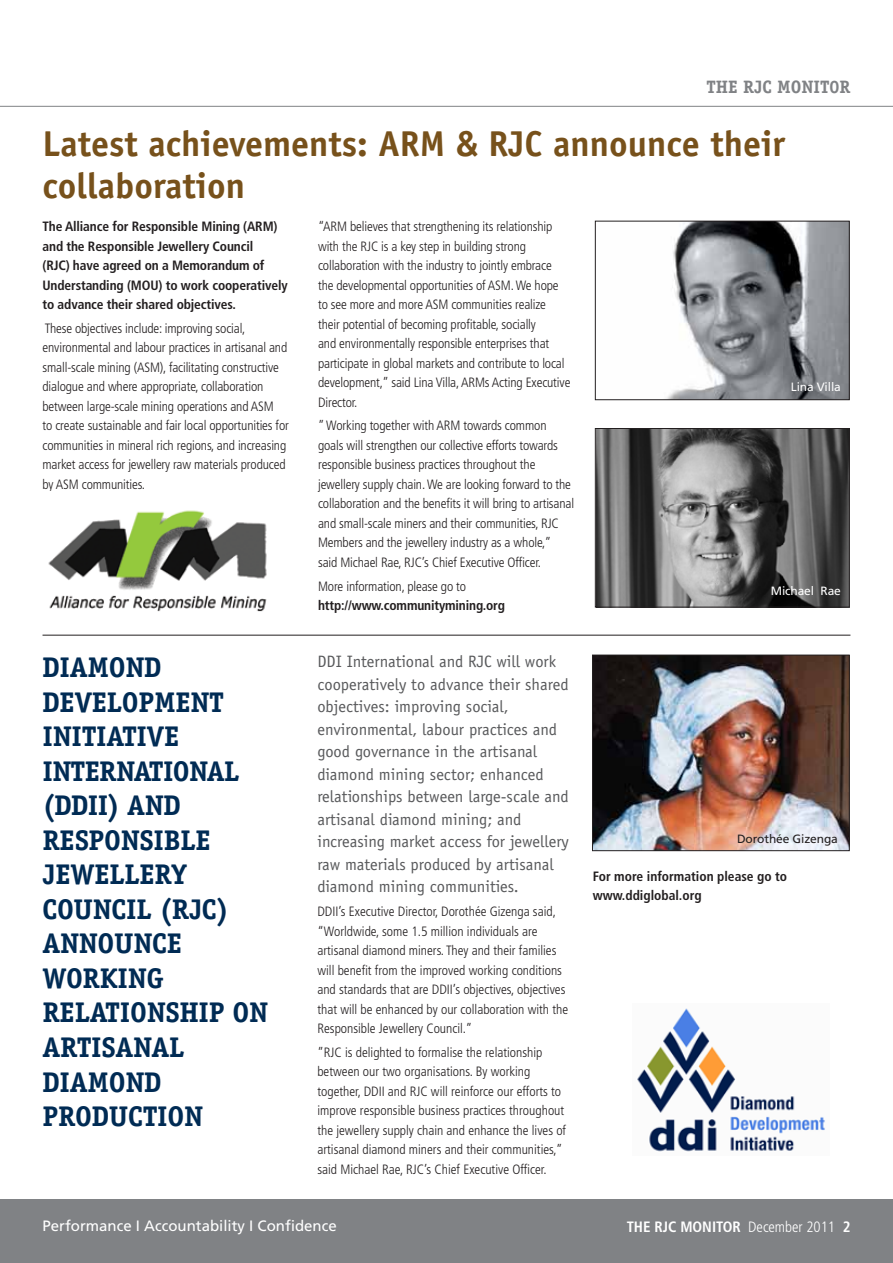
<style>
.page{position:relative;width:893px;height:1263px;background:#fff}
.page>*{position:absolute;margin:0;border:0;box-sizing:border-box;transform-origin:0 0}
.t1{font:700 36px/42px "Officina Sans";color:#77511b}
.t2{font:700 28.5px/34.5px "Officina Serif";letter-spacing:-.01em;color:#002b54}
.t3{font:700 18px "Officina Serif";color:#808285}
.t4{font:16.5px/22.5px "Officina Sans";color:#58595b}
.t5{font:15px "Frutiger";color:#fff}
.t6{font:700 condensed 15px "Frutiger";color:#fff}
.t7{font:300 condensed 13.5px/19.5px "Frutiger";letter-spacing:-.01em;color:#231f20}
.t8{font:700 condensed 13.5px/19.5px "Frutiger";letter-spacing:-.01em;color:#231f20}
.t9{font:12px "Frutiger";letter-spacing:-.01em;color:#fff}
.t10{font:12px "Frutiger";letter-spacing:-.01em;color:#231f20}
.s1{font-weight:300}
</style>
<div class="page">
<div style="left:0;top:1199px;width:893px;height:64px;background:#808285"></div>
<hr style="left:0;top:106px;width:893px;height:1px;background:#808285">
<img style="left:594px;top:657px;width:253px;height:192px">
<div style="left:592px;top:655px;width:257px;height:196px;border:1px solid #231f20"></div>
<img style="left:597px;top:430px;width:250px;height:175px">
<div style="left:595px;top:428px;width:254px;height:179px;border:1px solid #231f20"></div>
<img style="left:667px;top:223px;width:180px;height:175px">
<div style="left:595px;top:221px;width:254px;height:179px;border:1px solid #231f20"></div>
<img style="left:43px;top:510px;width:239px;height:125px">
<img style="left:637px;top:1008px;width:188px;height:144px">
<hr style="left:43px;top:635px;width:807px;height:1px;background:#231f20">
<h3 class="t3" style="left:706px;top:75px;width:146px">THE RJC MONIT0R</h3>
<h1 class="t1" style="left:43px;top:122px;width:744px">Latest achievements: ARM &amp; RJC announce their collaboration</h1>
<p class="t8" style="left:43px;top:217px;width:236px">The Alliance for Responsible Mining (ARM) and the Responsible Jewellery Council (RJC) have agreed on a Memorandum of Understanding (MOU</p>
<p class="t7" style="left:318px;top:217px;width:254px">“ARM believes that strengthening its relationship with the RJC is a key step in building strong collaboration with the industry to jointly embrace the developmental opportunities of ASM. We hope to see more and more ASM communities realize their potential of becoming profitable, socially<br>and environmentally responsible enterprises that participate in global markets and contribute to local development,” said Lina Villa, ARMs Acting Executive Director.</p>
<p class="t7" style="left:318px;top:416px;width:258px">” Working together with ARM towards common goals will strengthen our collective efforts towards responsible business practices throughout the jewellery supply chain. We are looking forward to the collaboration and the benefits it will bring to artisanal and small-scale miners and their communities, RJC Members and the jewellery industry as a whole,”<br>said Michael Rae, RJC’s Chief Executive Officer.</p>
<p class="t7" style="left:318px;top:576px;width:150px">More information, please go to</p>
<p class="t8" style="left:318px;top:596px;width:188px">http://www.communitymining.org</p>
<p class="t8" style="left:43px;top:275px;width:247px;text-indent:116px">) to work cooperatively to advance their shared objectives.</p>
<p class="t7" style="left:43px;top:319px;width:248px">These objectives include: improving social, environmental and labour practices in artisanal and small-scale mining (ASM), facilitating constructive dialogue and where appropriate, collaboration between large-scale mining operations and ASM<br>to create sustainable and fair local opportunities for communities in mineral rich regions, and increasing market access for jewellery raw materials produced by ASM communities.</p>
<p class="t9" style="left:791px;top:380px;width:52px">Lina Villa</p>
<p class="t9" style="left:771px;top:584px;width:72px">Michael Rae</p>
<h2 class="t2" style="left:43px;top:650px;width:198px">DIAMOND<br>DEVELOPMENT<br>INITIATIVE<br>INTERNATIONAL (DDII) AND<br>RESPONSIBLE<br>JEWELLERY<br>COUNCIL (RJC)<br>ANNO</h2>
<h2 class="t2" style="left:43px;top:926px;width:208px;text-indent:72px">UNCE<br>WORKING<br>RELATIONSHIP ON<br>ARTISANAL<br>DIAMOND<br>PRODUCTION</h2>
<p class="t4" style="left:317px;top:650px;width:253px">DDI International and RJC will work cooperatively to advance their shared objectives: improving social, environmental, labour practices and good governance in the artisanal diamond mining sector; enhanced relationships between large-scale and artisanal diamond mining; and increasing market access for jewellery raw materials produced by artisanal diamond mining communities.</p>
<p class="t7" style="left:317px;top:902px;width:252px">DDII’s Executive Director, Dorothée Gizenga said, “Worldwide, some 1.5 million individuals are artisanal diamond miners. They and their families will benefit from the improved working conditions and standards that are DDII’s objectives, objectives that will be enhanced by our collaboration with the Responsible Jewellery Council.”</p>
<p class="t7" style="left:317px;top:1042px;width:250px">”RJC is delighted to formalise the relationship between our two organisations. By working together, DDII and RJC will reinforce our efforts to improve responsible business practices throughout the jewellery supply chain and enhance the lives of artisanal diamond miners and their communities,” said Michael Rae, RJC’s Chief Executive Officer.</p>
<p class="t5" style="left:43px;top:1217px;width:296px">Performance I Accountability I Confidence</p>
<p class="t10" style="left:737px;top:832px;width:102px">Dorothée Gizenga</p>
<p class="t8" style="left:593px;top:866px;width:196px">For more information please go to www.ddiglobal.org</p>
<p class="t6" style="left:627px;top:1217px;width:225px">The RJC MonitOR <span class="s1">December 2011</span> 2</p>
</div>
